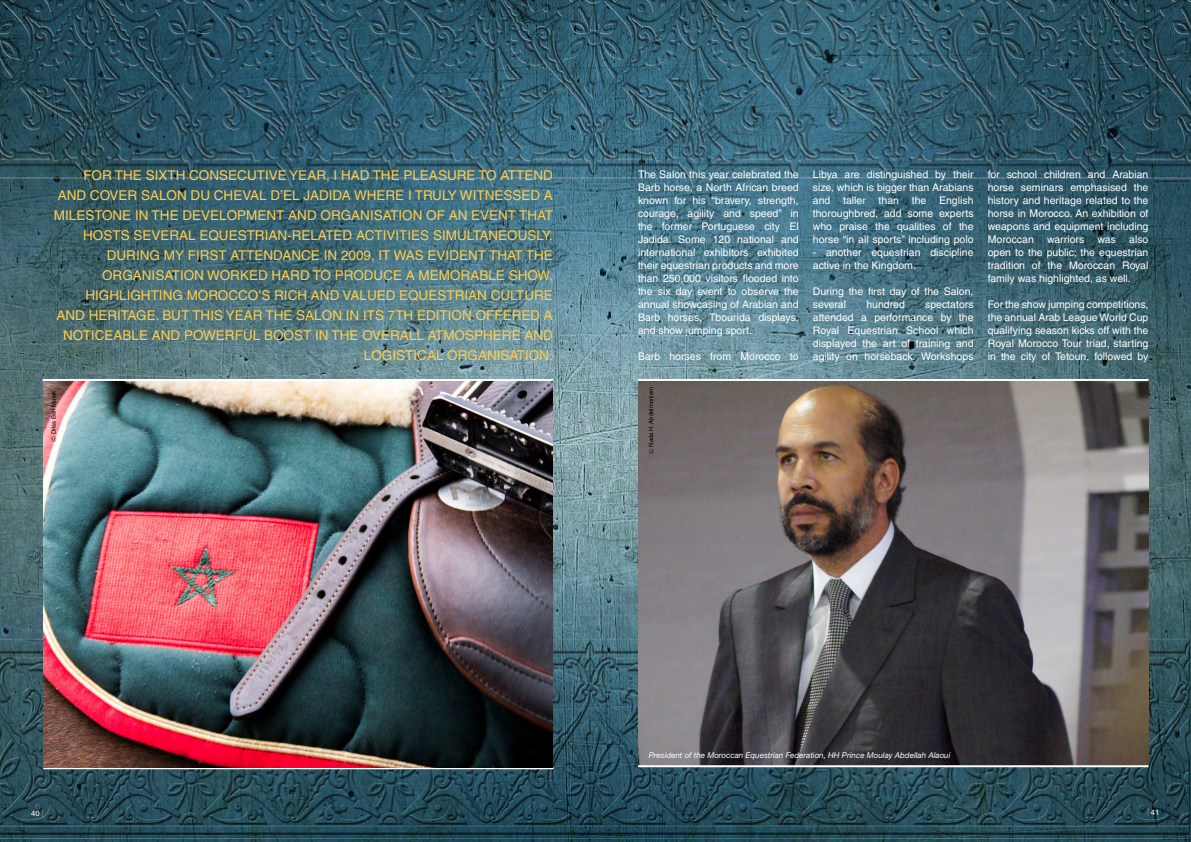
<style>
.page{position:relative;width:1191px;height:842px;background:#fff}
.page>*{position:absolute;margin:0;border:0;box-sizing:border-box;transform-origin:0 0}
.t1{font:13.5px/20px "Helvetica";color:#fecc4f;text-align:right}
.t2{font:10.5px/13px "Helvetica";color:#fff;text-align:justify}
.t3{font:italic 8px "Helvetica Neue";color:#fff}
.t4{font:7.6px "Helvetica";color:#fff}
.t5{font:6px "Helvetica";color:#000}
</style>
<div class="page">
<img style="left:0;top:0;width:1191px;height:842px">
<img style="left:638px;top:381px;width:510px;height:384px">
<hr style="left:43px;top:767px;width:510px;height:2px;background:#fff">
<hr style="left:638px;top:765px;width:510px;height:2px;background:#fff">
<hr style="left:638px;top:379px;width:510px;height:2px;background:#fff">
<img style="left:43px;top:381px;width:510px;height:386px">
<hr style="left:43px;top:379px;width:510px;height:2px;background:#fff">
<svg style="left:51px;top:437px;width:5px;height:4px"></svg>
<svg style="left:649px;top:449px;width:5px;height:5px"></svg>
<p class="t2" style="left:638px;top:167px;width:162px">The Salon this year celebrated the Barb horse, a North African breed known for his “bravery, strength, courage, agility and speed” in the former Portuguese city El Jadida. Some 120 national and international exhibitors exhibited their equestrian products and more than 250,000 visitors flooded into the six day event to observe the annual showcasing of Arabian and Barb horses, Tbourida displays, and show jumping sport.</p>
<p class="t2" style="left:638px;top:349px;width:162px">Barb horses from Morocco to</p>
<p class="t1" style="left:54px;top:165px;width:500px">FOR THE SIXTH CONSECUTIVE YEAR, I HAD THE PLEASURE TO ATTEND AND COVER SALON DU CHEVAL D’EL JADIDA WHERE I TRULY WITNESSED A MILESTONE IN THE DEVELOPMENT AND ORGANISATION OF AN EVENT THAT HOSTS SEVERAL EQUESTRIAN-RELATED ACTIVITIES SIMULTANEOUSLY.<br>DURING MY FIRST ATTENDANCE IN 2009, IT WAS EVIDENT THAT THE ORGANISATION WORKED HARD TO PRODUCE A MEMORABLE SHOW, HIGHLIGHTING MOROCCO’S RICH AND VALUED EQUESTRIAN CULTURE AND HERITAGE. BUT THIS YEAR THE SALON IN ITS 7TH EDITION OFFERED A NOTICEABLE AND POWERFUL BOOST IN THE OVERALL ATMOSPHERE AND LOGISTICAL ORGANISATION.</p>
<p class="t2" style="left:813px;top:167px;width:162px">Libya are distinguished by their size, which is bigger than Arabians and taller than the English thoroughbred, add some experts who praise the qualities of the horse “in all sports” including polo</p>
<p class="t2" style="left:813px;top:245px;width:162px">- another equestrian discipline active in the Kingdom.</p>
<p class="t2" style="left:813px;top:284px;width:162px">During the first day of the Salon, several</p>
<p class="t2" style="left:866px;top:297px;width:40px">hundred</p>
<p class="t2" style="left:813px;top:297px;width:162px;text-indent:112px">spectators attended a performance by the Royal Equestrian School which displayed the art of training and agility on horseback. Workshops</p>
<p class="t5" style="left:50px;top:434px;width:45px;rotate:-90deg">Driss Ben Malek</p>
<p class="t5" style="left:647px;top:447px;width:61px;rotate:-90deg">Nada H. Abdelmoniem</p>
<p class="t2" style="left:987px;top:167px;width:162px">for school children and Arabian horse seminars emphasised the history and heritage related to the horse in Morocco. An exhibition of weapons and equipment including Moroccan</p>
<p class="t2" style="left:987px;top:232px;width:162px;text-indent:141px">also open to the public; the equestrian tradition of the Moroccan Royal family was highlighted, as well.</p>
<p class="t2" style="left:987px;top:297px;width:162px">For the show jumping competitions, the annual Arab League World Cup qualifying season kicks off with the Royal Morocco Tour triad, starting in the city of Tetoun, followed by</p>
<p class="t2" style="left:1047px;top:232px;width:39px">warriors</p>
<p class="t2" style="left:1097px;top:232px;width:20px">was</p>
<p class="t3" style="left:648px;top:751px;width:303px">President of the Moroccan Equestrian Federation, HH Prince Moulay Abdellah Alaoui</p>
<p class="t4" style="left:31px;top:809px;width:10px">40</p>
<p class="t4" style="left:1150px;top:808px;width:10px">41</p>
</div>
